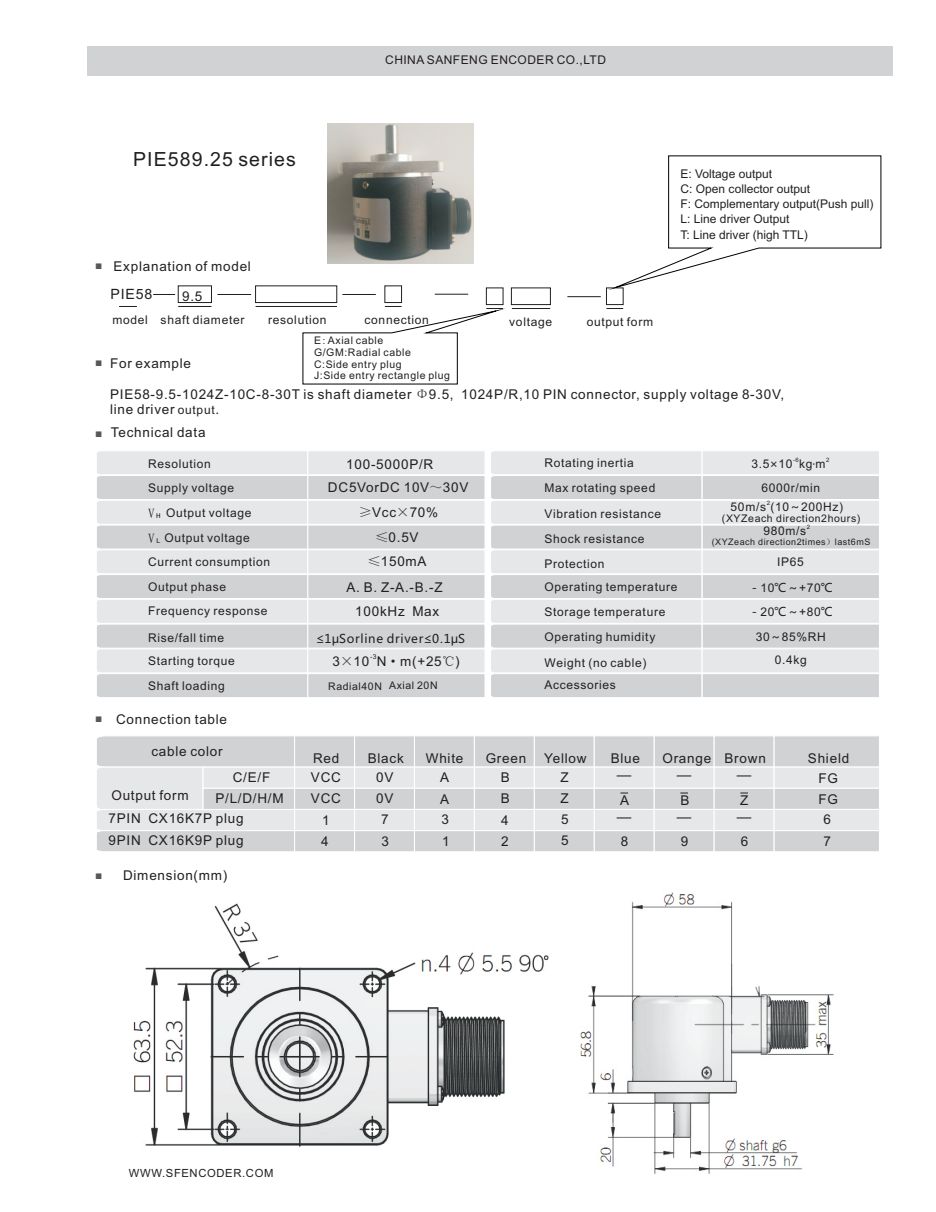
<style>
.page{position:relative;width:936px;height:1212px;background:#fff}
.page>*{position:absolute;margin:0;border:0;box-sizing:border-box;transform-origin:0 0}
.t1{font:19.5px "Arial";letter-spacing:.055em;color:#231f20}
.t2{font:14.25px "Arial";letter-spacing:.055em;color:#231f20}
.t3{font:13.5px/21.1px "Arial";letter-spacing:.055em;color:#231f20}
.t4{font:13.5px "Microsoft Ya Hei";color:#231f20}
.t5{font:12px/24.8px "Arial";letter-spacing:.055em;color:#231f20}
.t6{font:12px/15.1px "Arial";color:#231f20}
.t7{font:12px "Microsoft Ya Hei";letter-spacing:.06em;color:#231f20}
.t8{font:12px "Microsoft Ya Hei";color:#57585a}
.t9{font:11.25px "Arial";letter-spacing:.055em;color:#231f20}
.t10{font:10.5px/11.7px "Arial";letter-spacing:.055em;color:#231f20}
.t11{font:9px "Arial";letter-spacing:.055em;color:#231f20}
.t12{font:6.75px "Arial";color:#231f20}
.t13{font:6px "Arial";color:#231f20}
.s1{font-family:"Sim Sun"}
.s2{font-size:12px}
.s3{font-family:"Sim Sun";font-size:13.5px}
.s4{font-family:"Lucida Console";font-size:7.5px}
.s5{font-family:"Microsoft Ya Hei"}
</style>
<div class="page">
<div style="left:178px;top:285px;width:34px;height:18px;border:1px solid #231f20"></div>
<hr style="left:178px;top:306px;width:33px;height:1px;background:#231f20">
<div style="left:255px;top:285px;width:82px;height:18px;border:1px solid #231f20"></div>
<hr style="left:255px;top:306px;width:82px;height:1px;background:#231f20">
<svg style="left:119px;top:306px;width:18px;height:1px"></svg>
<hr style="left:217px;top:294px;width:34px;height:1px;background:#231f20">
<hr style="left:342px;top:294px;width:34px;height:1px;background:#231f20">
<div style="left:384px;top:285px;width:18px;height:18px;border:1px solid #231f20"></div>
<div style="left:511px;top:287px;width:39px;height:18px;border:1px solid #231f20"></div>
<hr style="left:512px;top:308px;width:38px;height:1px;background:#231f20">
<div style="left:606px;top:287px;width:17px;height:18px;border:1px solid #231f20"></div>
<svg style="left:606px;top:308px;width:17px;height:1px"></svg>
<svg style="left:97px;top:451px;width:782px;height:246px;background:#dedfe0"></svg>
<svg style="left:97px;top:736px;width:782px;height:115px;background:#dbdcdd"></svg>
<div style="left:87px;top:46px;width:805px;height:30px;background:#d1d2d4"></div>
<svg style="left:153px;top:294px;width:22px;height:1px"></svg>
<hr style="left:435px;top:294px;width:33px;height:1px;background:#231f20">
<hr style="left:567px;top:296px;width:33px;height:1px;background:#231f20">
<div style="left:486px;top:287px;width:17px;height:18px;border:1px solid #231f20"></div>
<svg style="left:302px;top:306px;width:210px;height:79px"></svg>
<svg style="left:606px;top:155px;width:275px;height:137px"></svg>
<img style="left:580px;top:892px;width:254px;height:282px">
<img style="left:133px;top:903px;width:415px;height:244px">
<img style="left:327px;top:124px;width:146px;height:139px">
<p class="t5" style="left:385px;top:49px;width:222px">CHINA SANFENG ENCODER CO.,LTD</p>
<p class="t8" style="left:95px;top:259px;width:9px">■</p>
<p class="t8" style="left:95px;top:356px;width:9px">■</p>
<p class="t8" style="left:95px;top:427px;width:9px">■</p>
<p class="t8" style="left:95px;top:712px;width:9px">■</p>
<h1 class="t1" style="left:133px;top:152px;width:164px">PIE589.25 series</h1>
<p class="t6" style="left:680px;top:167px;width:93px">E: Voltage output</p>
<p class="t6" style="left:680px;top:182px;width:194px">C: Open collector output<br>F: Complementary output(Push pull)</p>
<p class="t6" style="left:680px;top:213px;width:110px">L: Line driver Output</p>
<p class="t6" style="left:680px;top:228px;width:129px">T: Line driver (high TTL)</p>
<p class="t3" style="left:113px;top:257px;width:139px">Explanation of model</p>
<p class="t2" style="left:111px;top:289px;width:43px">PIE58</p>
<p class="t5" style="left:112px;top:309px;width:134px">model shaft diameter</p>
<p class="t5" style="left:268px;top:309px;width:60px">resolution</p>
<p class="t5" style="left:364px;top:309px;width:66px">connection</p>
<p class="t5" style="left:509px;top:311px;width:44px">voltage</p>
<p class="t5" style="left:586px;top:311px;width:68px">output form</p>
<p class="t3" style="left:110px;top:354px;width:83px">For example</p>
<p class="t3" style="left:110px;top:387px;width:675px;line-height:15.1px">PIE58-9.5-1024Z-10C-8-30T is shaft diameter <span class="s1">Φ</span>9.5, 1024P/R,10 PIN connector, supply voltage 8-30V, line driver <span class="s2">output</span>.</p>
<p class="t3" style="left:111px;top:423px;width:96px">Technical data</p>
<p class="t3" style="left:182px;top:287px;width:22px">9.5</p>
<p class="t10" style="left:314px;top:336px;width:137px">E<span class="s1">:</span>Axial cable<br>G/GM:Radial cable<br>C:Side entry plug<br>J:Side entry rectangle plug</p>
<p class="t5" style="left:148px;top:452px;width:124px">Resolution<br>Supply voltage<br><span class="s3">V</span> <span class="s4">H</span> Output voltage<br><span class="s3">V</span> <sub>L</sub> Output voltage<br>Current consumption<br>Output phase</p>
<p class="t5" style="left:148px;top:599px;width:121px;line-height:26.2px">Frequency response<br>Rise/fall time</p>
<p class="t5" style="left:148px;top:649px;width:88px">Starting torque<br>Shaft loading</p>
<p class="t3" style="left:116px;top:710px;width:113px">Connection table</p>
<p class="t3" style="left:346px;top:455px;width:89px">100-5000P/R</p>
<p class="t3" style="left:328px;top:478px;width:142px">DC5VorDC 10V<span class="s1">～</span>30V</p>
<p class="t3" style="left:358px;top:503px;width:81px"><span class="s1">≥</span>Vcc<span class="s1">×</span>70%</p>
<p class="t3" style="left:375px;top:527px;width:45px"><span class="s1">≤</span>0.5V</p>
<p class="t3" style="left:367px;top:552px;width:61px"><span class="s1">≤</span>150mA</p>
<p class="t3" style="left:346px;top:577px;width:97px">A. B. Z-A.-B.-Z</p>
<p class="t3" style="left:355px;top:602px;width:86px">100kHz Max</p>
<p class="t7" style="left:316px;top:633px;width:151px">≤1μSorline driver≤0.1μS</p>
<p class="t12" style="left:370px;top:654px;width:8px">-3</p>
<p class="t3" style="left:332px;top:651px;width:129px">3<span class="s1">×</span>10 N<span class="s1">·</span>m(+25<span class="s1">℃</span>)</p>
<p class="t10" style="left:328px;top:681px;width:111px">Radial40N Axial 20N</p>
<p class="t5" style="left:544px;top:451px;width:91px">Rotating inertia</p>
<p class="t5" style="left:544px;top:476px;width:118px;line-height:26.4px">Max rotating speed<br>Vibration resistance</p>
<p class="t5" style="left:544px;top:528px;width:102px">Shock resistance<br>Protection</p>
<p class="t5" style="left:544px;top:575px;width:134px">Operating temperature<br>Storage temperature<br>Operating humidity</p>
<p class="t5" style="left:544px;top:653px;width:103px;line-height:21.9px">Weight (no cable)<br>Accessories</p>
<p class="t13" style="left:793px;top:458px;width:7px">-6</p>
<p class="t13" style="left:826px;top:458px;width:5px">2</p>
<p class="t5" style="left:751px;top:453px;width:75px;line-height:23.7px;text-align:center">3.5<span class="s5">×</span>10 kg<span class="s5">·</span>m<br>6000r/min</p>
<p class="t13" style="left:766px;top:501px;width:5px">2</p>
<p class="t5" style="left:730px;top:496px;width:114px">50m/s (10<span class="s5">～</span>200Hz)</p>
<p class="t10" style="left:722px;top:513px;width:140px">(XYZeach direction2hours)</p>
<p class="t13" style="left:806px;top:524px;width:5px">2</p>
<p class="t5" style="left:763px;top:519px;width:44px">980m/s</p>
<p class="t11" style="left:711px;top:539px;width:160px">(XYZeach direction2times<span class="s1">）</span>last6mS</p>
<p class="t5" style="left:748px;top:551px;width:86px;text-align:center">IP65<br><span class="s5">－</span>10<span class="s5">℃～</span>+70<span class="s5">℃－</span>20<span class="s5">℃～</span>+80<span class="s5">℃<br></span>30<span class="s5">～</span>85%RH<br>0.4kg</p>
<p class="t3" style="left:151px;top:741px;width:73px">cable color</p>
<p class="t3" style="left:313px;top:749px;width:28px">Red</p>
<p class="t3" style="left:368px;top:749px;width:38px">Black</p>
<p class="t3" style="left:426px;top:749px;width:39px">White</p>
<p class="t3" style="left:485px;top:749px;width:42px">Green</p>
<p class="t3" style="left:544px;top:749px;width:44px">Yellow</p>
<p class="t3" style="left:610px;top:749px;width:31px">Blue</p>
<p class="t3" style="left:662px;top:749px;width:105px">Orange Brown</p>
<p class="t3" style="left:807px;top:749px;width:43px">Shield</p>
<p class="t3" style="left:311px;top:768px;width:31px;text-align:center">VCC<br>VCC<br>1<br>4</p>
<p class="t3" style="left:376px;top:768px;width:19px;text-align:center">0V<br>0V<br>7<br>3</p>
<p class="t3" style="left:440px;top:768px;width:11px;text-align:justify">A A 3<br>1</p>
<p class="t3" style="left:501px;top:768px;width:11px;text-align:justify">B B 4<br>2</p>
<p class="t3" style="left:560px;top:768px;width:10px;text-align:justify">Z Z 5<br>5</p>
<p class="t4" style="left:617px;top:769px;width:16px">—</p>
<p class="t3" style="left:215px;top:768px;width:70px;text-align:center">C/E/F<br>P/L/D/H/M</p>
<p class="t3" style="left:818px;top:769px;width:21px;line-height:20.5px">FG<br>FG</p>
<p class="t4" style="left:677px;top:769px;width:16px">—</p>
<p class="t4" style="left:736px;top:769px;width:16px">—</p>
<p class="t3" style="left:111px;top:785px;width:79px">Output form</p>
<p class="t3" style="left:620px;top:791px;width:11px">A</p>
<p class="t3" style="left:680px;top:790px;width:11px">B</p>
<p class="t3" style="left:740px;top:791px;width:10px">Z</p>
<p class="t3" style="left:109px;top:809px;width:136px">7PIN CX16K7P plug<br>9PIN CX16K9P plug</p>
<p class="t3" style="left:823px;top:810px;width:9px">6<br>7</p>
<p class="t4" style="left:617px;top:811px;width:16px">—</p>
<p class="t4" style="left:677px;top:811px;width:16px">—</p>
<p class="t4" style="left:736px;top:811px;width:16px">—</p>
<p class="t3" style="left:621px;top:831px;width:9px">8</p>
<p class="t3" style="left:680px;top:831px;width:9px">9</p>
<p class="t3" style="left:740px;top:831px;width:9px">6</p>
<p class="t8" style="left:95px;top:869px;width:9px">■</p>
<p class="t3" style="left:123px;top:866px;width:106px">Dimension(mm)</p>
<p class="t9" style="left:129px;top:1169px;width:146px">WWW.SFENCODER.COM</p>
</div>
